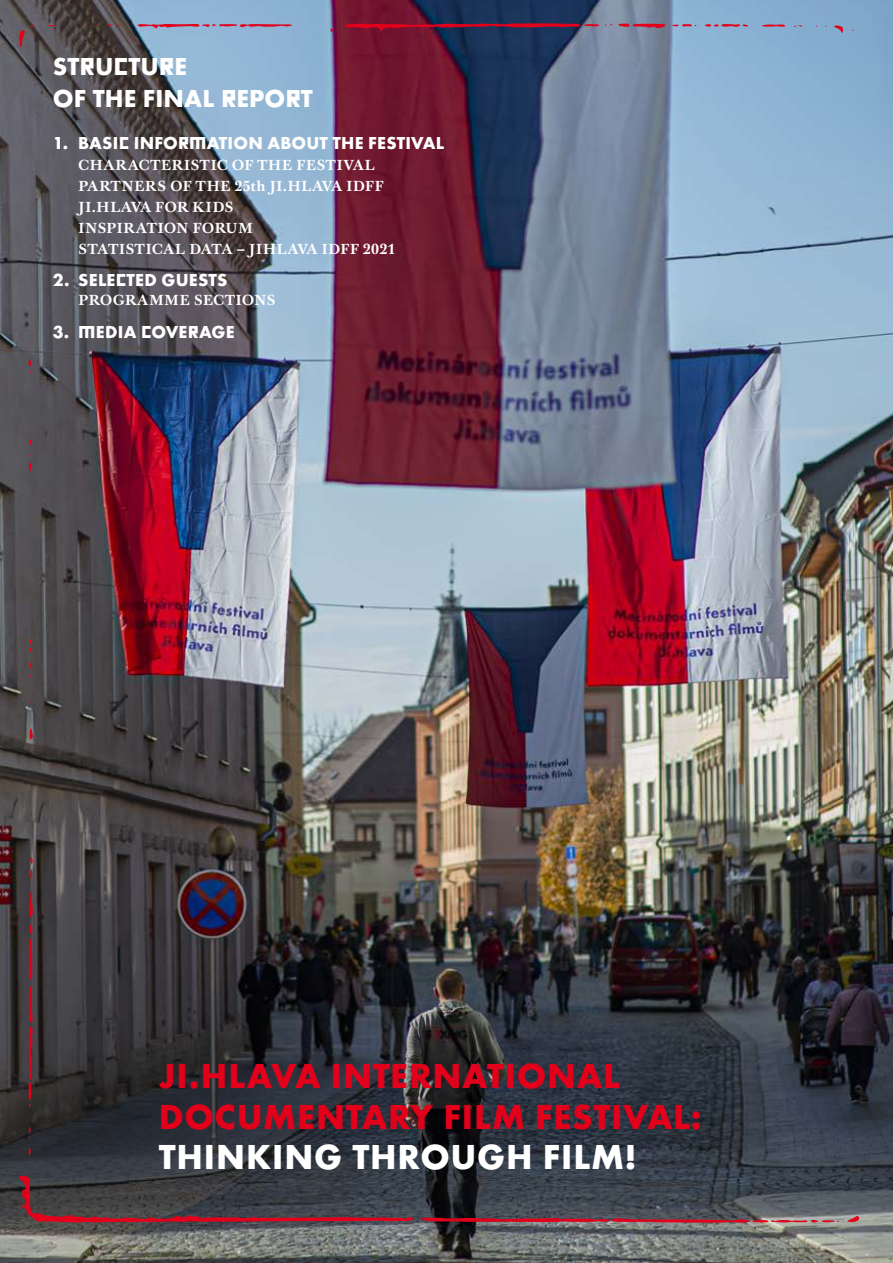
<style>
.page{position:relative;width:893px;height:1263px;background:#fff}
.page>*{position:absolute;margin:0;border:0;box-sizing:border-box;transform-origin:0 0}
.t1{font:700 36px/40px "Futiglau Odstupnovana";letter-spacing:.02em;color:#e2001a}
.nadpis17{font:700 25.5px "Futiglau Odstupnovana";letter-spacing:.005em;color:#fff}
.podnad12{font:700 18px "Futiglau Odstupnovana";letter-spacing:.01em;color:#fff}
.t2{font:700 14.25px "Baskerville Ten Pro";letter-spacing:.015em;color:#fff}
.t3{font:700 14.25px "Baskerville Ten Pro";letter-spacing:-.01em;color:#fff}
.s1{color:#fff}
</style>
<div class="page">
<img style="left:0;top:0;width:893px;height:1263px">
<svg style="left:19px;top:1175px;width:395px;height:47px;background:#4c3940"></svg>
<svg style="left:30px;top:892px;width:3px;height:26px"></svg>
<svg style="left:29px;top:728px;width:4px;height:11px"></svg>
<svg style="left:29px;top:924px;width:4px;height:56px"></svg>
<svg style="left:28px;top:1148px;width:3px;height:8px"></svg>
<svg style="left:30px;top:857px;width:3px;height:21px"></svg>
<svg style="left:30px;top:439px;width:2px;height:6px"></svg>
<svg style="left:29px;top:661px;width:3px;height:8px"></svg>
<svg style="left:29px;top:639px;width:3px;height:13px"></svg>
<svg style="left:29px;top:986px;width:4px;height:121px"></svg>
<svg style="left:28px;top:359px;width:4px;height:14px"></svg>
<svg style="left:28px;top:1126px;width:3px;height:13px"></svg>
<svg style="left:28px;top:462px;width:4px;height:16px"></svg>
<svg style="left:422px;top:1216px;width:437px;height:7px;background:#944550"></svg>
<svg style="left:762px;top:24px;width:23px;height:3px"></svg>
<svg style="left:834px;top:24px;width:9px;height:9px"></svg>
<svg style="left:344px;top:23px;width:255px;height:8px;background:#7c1d3b"></svg>
<svg style="left:48px;top:25px;width:7px;height:2px"></svg>
<svg style="left:330px;top:28px;width:3px;height:4px"></svg>
<svg style="left:137px;top:24px;width:155px;height:4px"></svg>
<svg style="left:19px;top:25px;width:15px;height:22px"></svg>
<svg style="left:107px;top:24px;width:13px;height:2px"></svg>
<svg style="left:605px;top:24px;width:7px;height:2px"></svg>
<svg style="left:794px;top:25px;width:8px;height:2px"></svg>
<svg style="left:618px;top:24px;width:131px;height:4px"></svg>
<p class="nadpis17" style="left:53px;top:51px;width:136px">STRUCTURE</p>
<p class="nadpis17" style="left:53px;top:83px;width:262px">OF THE FINAL REPORT</p>
<p class="podnad12" style="left:53px;top:132px;width:393px">1. BASIC INFORMATION ABOUT THE FESTIVAL</p>
<p class="t2" style="left:78px;top:156px;width:298px">CHARACTERISTIC OF THE FESTIVAL</p>
<p class="t2" style="left:78px;top:177px;width:307px">PARTNERS OF THE 25th JI.HLAVA IDFF</p>
<p class="t2" style="left:78px;top:198px;width:157px">JI.HLAVA FOR KIDS</p>
<p class="t3" style="left:78px;top:219px;width:176px">INSPIRATION FORUM</p>
<p class="t2" style="left:78px;top:240px;width:319px">STATISTICAL DATA – JIHLAVA IDFF 2021</p>
<p class="podnad12" style="left:53px;top:269px;width:176px">2. SELECTED GUESTS</p>
<p class="t2" style="left:78px;top:292px;width:199px">PROGRAMME SECTIONS</p>
<p class="podnad12" style="left:53px;top:321px;width:183px">3. MEDIA COVERAGE</p>
<p class="t1" style="left:159px;top:1056px;width:544px">JI.HLAVA INTERNATIONAL<br>DOCUMENTARY FILM FESTIVAL:<br><span class="s1">THINKING THROUGH FILM!</span></p>
</div>
